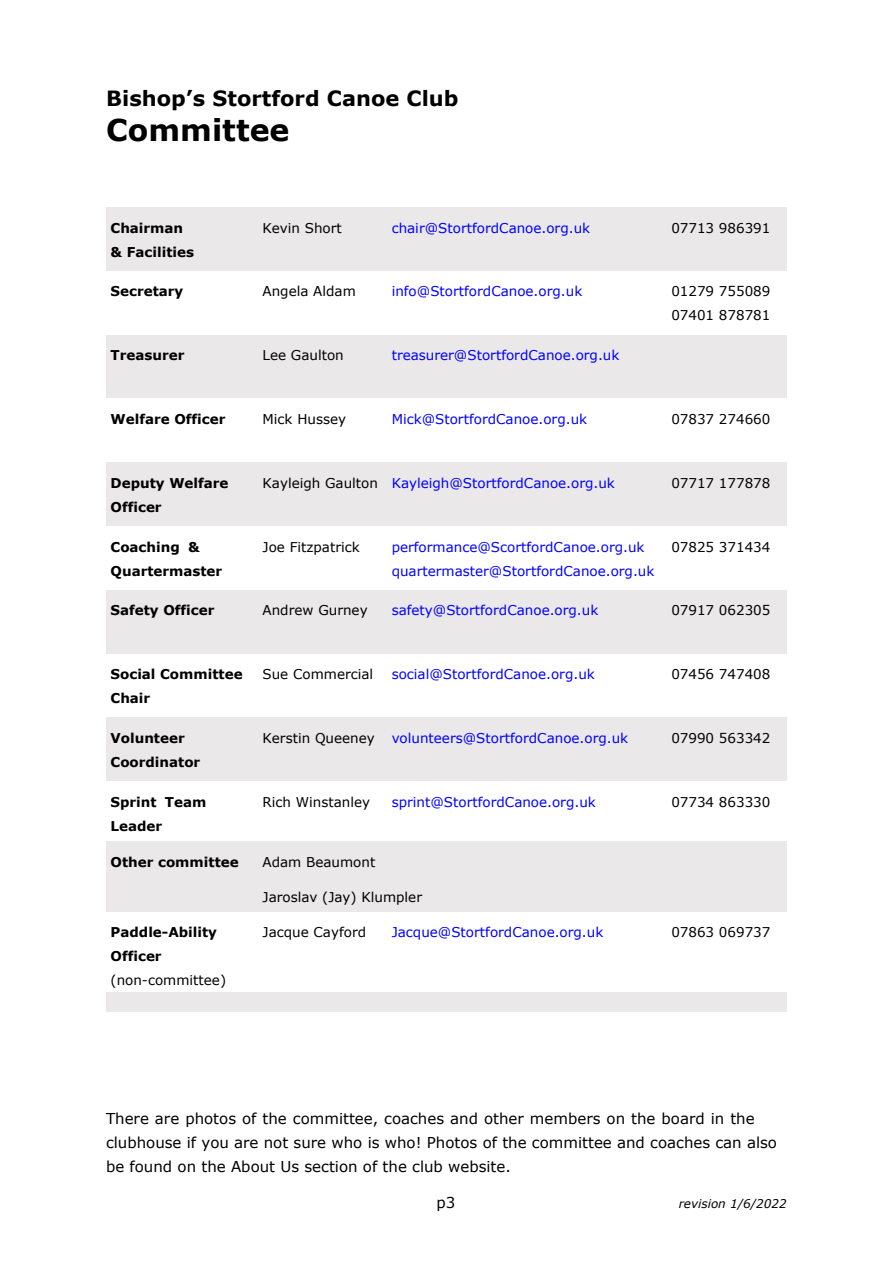
<style>
.page{position:relative;width:893px;height:1263px;background:#fff}
.page>*{position:absolute;margin:0;border:0;box-sizing:border-box;transform-origin:0 0}
.t1{font:700 30px "Verdana";color:#000}
.t2{font:700 21px "Verdana";color:#000}
.t3{font:15px/24px "Verdana";color:#000}
.t4{font:13.5px/24px "Verdana";color:#00f}
.t5{font:13.5px/24px "Verdana";color:#000}
.t6{font:700 13.5px/24px "Verdana";color:#000}
.t7{font:italic 12px "Verdana";color:#000}
.s1{color:#000}
</style>
<div class="page">
<div style="left:106px;top:207px;width:152px;height:64px;background:#eae8e9"></div>
<div style="left:258px;top:207px;width:129px;height:64px;background:#eae8e9"></div>
<div style="left:387px;top:207px;width:280px;height:64px;background:#eae8e9"></div>
<div style="left:667px;top:207px;width:120px;height:64px;background:#eae8e9"></div>
<div style="left:106px;top:335px;width:152px;height:63px;background:#eae8e9"></div>
<div style="left:258px;top:335px;width:129px;height:63px;background:#eae8e9"></div>
<div style="left:387px;top:335px;width:280px;height:63px;background:#eae8e9"></div>
<div style="left:667px;top:335px;width:120px;height:63px;background:#eae8e9"></div>
<div style="left:106px;top:462px;width:152px;height:64px;background:#eae8e9"></div>
<div style="left:258px;top:462px;width:129px;height:64px;background:#eae8e9"></div>
<div style="left:387px;top:462px;width:280px;height:64px;background:#eae8e9"></div>
<div style="left:667px;top:462px;width:120px;height:64px;background:#eae8e9"></div>
<div style="left:106px;top:590px;width:152px;height:64px;background:#eae8e9"></div>
<div style="left:258px;top:590px;width:129px;height:64px;background:#eae8e9"></div>
<div style="left:387px;top:590px;width:280px;height:64px;background:#eae8e9"></div>
<div style="left:667px;top:590px;width:120px;height:64px;background:#eae8e9"></div>
<div style="left:106px;top:717px;width:152px;height:64px;background:#eae8e9"></div>
<div style="left:258px;top:717px;width:129px;height:64px;background:#eae8e9"></div>
<div style="left:387px;top:717px;width:280px;height:64px;background:#eae8e9"></div>
<div style="left:667px;top:717px;width:120px;height:64px;background:#eae8e9"></div>
<div style="left:106px;top:841px;width:152px;height:35px;background:#eae8e9"></div>
<div style="left:258px;top:841px;width:129px;height:35px;background:#eae8e9"></div>
<div style="left:387px;top:841px;width:280px;height:35px;background:#eae8e9"></div>
<div style="left:667px;top:841px;width:120px;height:35px;background:#eae8e9"></div>
<div style="left:106px;top:876px;width:152px;height:36px;background:#eae8e9"></div>
<div style="left:258px;top:876px;width:409px;height:36px;background:#eae8e9"></div>
<div style="left:667px;top:876px;width:120px;height:36px;background:#eae8e9"></div>
<div style="left:106px;top:993px;width:152px;height:19px;background:#eae8e9"></div>
<div style="left:258px;top:993px;width:129px;height:19px;background:#eae8e9"></div>
<div style="left:387px;top:993px;width:280px;height:19px;background:#eae8e9"></div>
<div style="left:667px;top:993px;width:120px;height:19px;background:#eae8e9"></div>
<h2 class="t2" style="left:106px;top:90px;width:354px">Bishop’s Stortford Canoe Club</h2>
<h1 class="t1" style="left:106px;top:118px;width:185px">Committee</h1>
<p class="t6" style="left:111px;top:217px;width:85px">Chairman &amp; Facilities</p>
<p class="t5" style="left:263px;top:217px;width:81px">Kevin Short</p>
<p class="t4" style="left:392px;top:217px;width:200px">chair@StortfordCanoe.org.uk</p>
<p class="t5" style="left:671px;top:217px;width:101px">07713 986391</p>
<p class="t6" style="left:111px;top:281px;width:74px">Secretary</p>
<p class="t5" style="left:263px;top:281px;width:95px">Angela Aldam</p>
<p class="t4" style="left:392px;top:281px;width:192px">info@StortfordCanoe.org.uk</p>
<p class="t5" style="left:671px;top:281px;width:101px">01279 755089<br>07401 878781</p>
<p class="t6" style="left:111px;top:344px;width:75px">Treasurer</p>
<p class="t5" style="left:263px;top:344px;width:83px">Lee Gaulton</p>
<p class="t4" style="left:392px;top:344px;width:229px">treasurer@StortfordCanoe.org.uk</p>
<p class="t6" style="left:111px;top:408px;width:116px">Welfare Officer</p>
<p class="t5" style="left:263px;top:408px;width:85px">Mick Hussey</p>
<p class="t4" style="left:392px;top:408px;width:197px">Mick@StortfordCanoe.org.uk</p>
<p class="t5" style="left:671px;top:408px;width:101px">07837 274660</p>
<p class="t6" style="left:111px;top:472px;width:119px">Deputy Welfare<br>Officer</p>
<p class="t4" style="left:263px;top:472px;width:354px"><span class="s1">Kayleigh Gaulton</span> Kayleigh@StortfordCanoe.org.uk</p>
<p class="t5" style="left:671px;top:472px;width:101px">07717 177878</p>
<p class="t6" style="left:111px;top:536px;width:113px">Coaching &amp;<br>Quartermaster</p>
<p class="t5" style="left:263px;top:536px;width:99px">Joe Fitzpatrick</p>
<p class="t4" style="left:392px;top:536px;width:264px">performance@ScortfordCanoe.org.uk quartermaster@StortfordCanoe.org.uk</p>
<p class="t5" style="left:671px;top:536px;width:101px">07825 371434</p>
<p class="t6" style="left:111px;top:600px;width:105px">Safety Officer</p>
<p class="t5" style="left:263px;top:600px;width:107px">Andrew Gurney</p>
<p class="t4" style="left:392px;top:600px;width:208px">safety@StortfordCanoe.org.uk</p>
<p class="t5" style="left:671px;top:600px;width:101px">07917 062305</p>
<p class="t6" style="left:111px;top:663px;width:134px">Social Committee<br>Chair</p>
<p class="t5" style="left:263px;top:663px;width:112px">Sue Commercial</p>
<p class="t4" style="left:392px;top:663px;width:205px">social@StortfordCanoe.org.uk</p>
<p class="t5" style="left:671px;top:663px;width:101px">07456 747408</p>
<p class="t6" style="left:111px;top:727px;width:91px">Volunteer<br>Coordinator</p>
<p class="t5" style="left:263px;top:727px;width:114px">Kerstin Queeney</p>
<p class="t4" style="left:392px;top:727px;width:238px">volunteers@StortfordCanoe.org.uk</p>
<p class="t5" style="left:671px;top:727px;width:101px">07990 563342</p>
<p class="t6" style="left:111px;top:791px;width:97px">Sprint Team<br>Leader</p>
<p class="t5" style="left:263px;top:791px;width:109px">Rich Winstanley</p>
<p class="t4" style="left:392px;top:791px;width:206px">sprint@StortfordCanoe.org.uk</p>
<p class="t5" style="left:671px;top:791px;width:101px">07734 863330</p>
<p class="t6" style="left:111px;top:851px;width:130px">Other committee</p>
<p class="t5" style="left:263px;top:851px;width:114px">Adam Beaumont</p>
<p class="t5" style="left:263px;top:886px;width:161px">Jaroslav (Jay) Klumpler</p>
<p class="t6" style="left:111px;top:921px;width:108px">Paddle-Ability<br>Officer</p>
<p class="t5" style="left:111px;top:969px;width:117px">(non-committee)</p>
<p class="t5" style="left:263px;top:921px;width:105px">Jacque Cayford</p>
<p class="t4" style="left:392px;top:921px;width:213px">Jacque@StortfordCanoe.org.uk</p>
<p class="t5" style="left:671px;top:921px;width:101px">07863 069737</p>
<p class="t3" style="left:106px;top:1107px;width:672px">There are photos of the committee, coaches and other members on the board in the clubhouse if you are not sure who is who! Photos of the committee and coaches can also be found on the About Us section of the club website.</p>
<p class="t3" style="left:436px;top:1192px;width:20px">p3</p>
<p class="t7" style="left:679px;top:1199px;width:109px">revision 1/6/2022</p>
</div>
